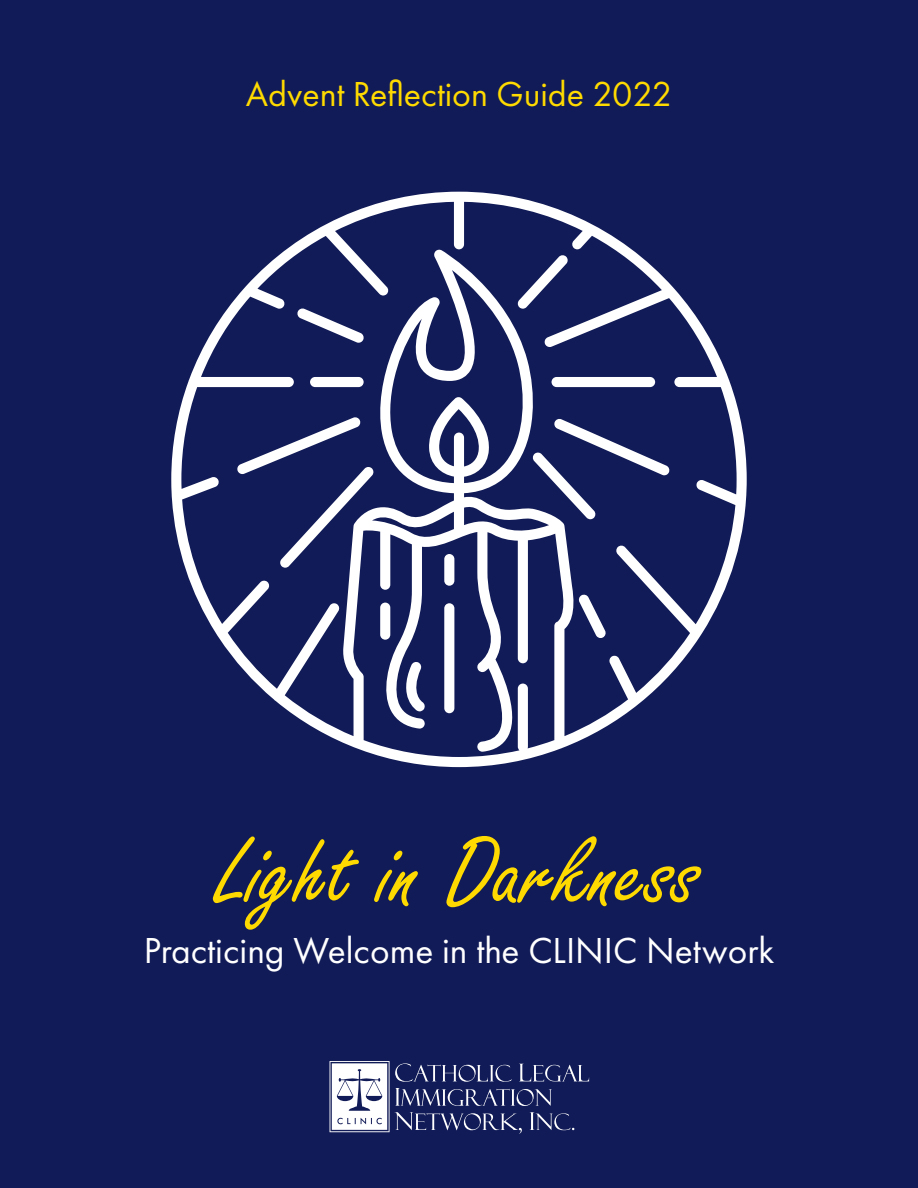
<style>
.page{position:relative;width:918px;height:1188px;background:#111b57}
.page>*{position:absolute;margin:0;border:0;box-sizing:border-box;transform-origin:0 0}
.t1{font:105px "Freestyle Script";color:#ffda00}
.t2{font:37.5px "Futura PT";color:#fff}
.t3{font:36px "Futura PT";color:#ffda00}
</style>
<div class="page">
<svg style="left:171px;top:192px;width:576px;height:575px"></svg>
<svg style="left:517px;top:255px;width:51px;height:54px"></svg>
<div style="left:310px;top:377px;width:54px;height:10px;background:#fff;border-radius:5px"></div>
<div style="left:552px;top:377px;width:103px;height:10px;background:#fff;border-radius:5px"></div>
<svg style="left:297px;top:308px;width:67px;height:35px"></svg>
<svg style="left:532px;top:418px;width:138px;height:101px"></svg>
<svg style="left:237px;top:417px;width:137px;height:151px"></svg>
<svg style="left:578px;top:594px;width:28px;height:44px"></svg>
<svg style="left:330px;top:1061px;width:259px;height:73px"></svg>
<p class="t3" style="left:246px;top:72px;width:428px">Advent Reflection Guide 2022</p>
<h1 class="t1" style="left:217px;top:815px;width:486px">Light in Darkness</h1>
<p class="t2" style="left:144px;top:929px;width:632px">Practicing Welcome in the CLINIC Network</p>
</div>
